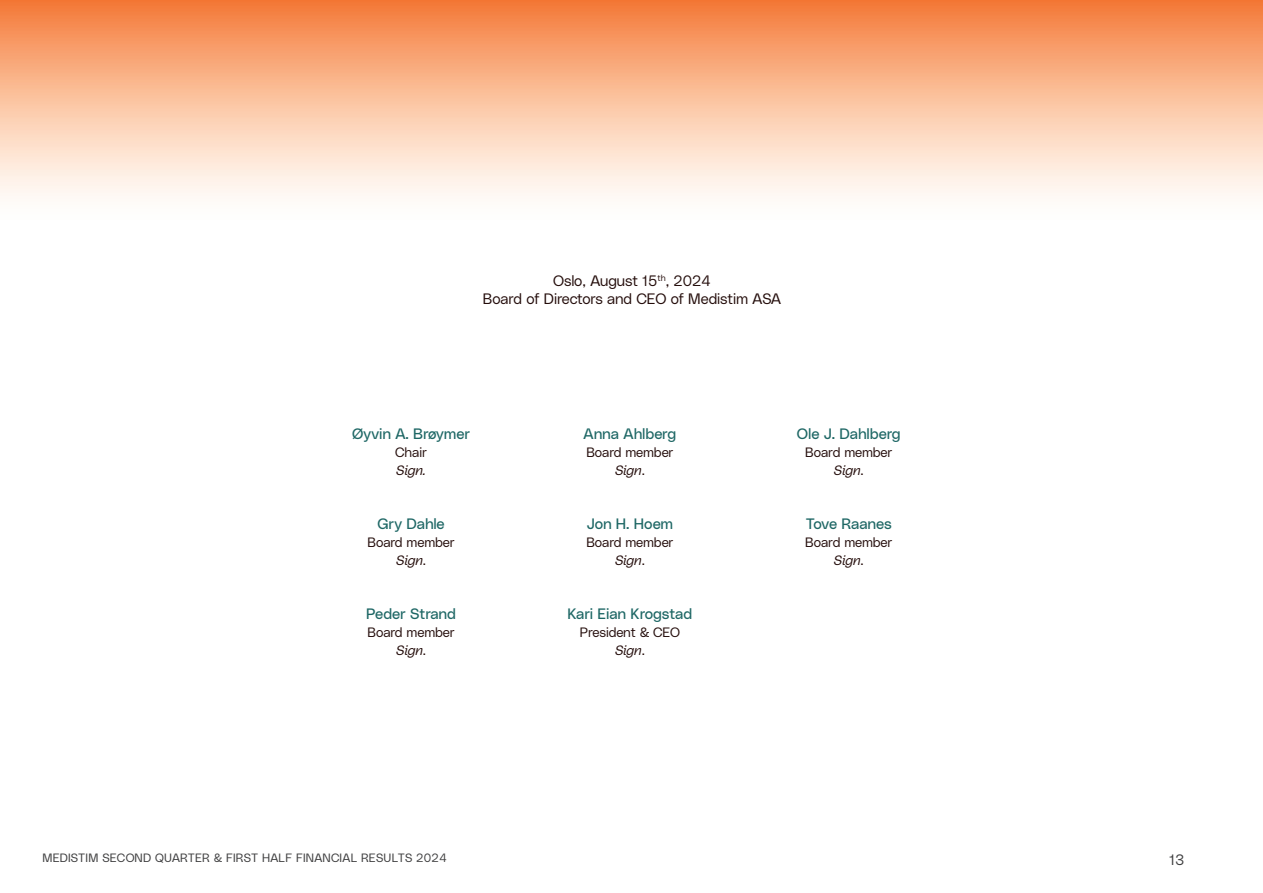
<style>
.page{position:relative;width:1263px;height:893px;background:#fff}
.page>*{position:absolute;margin:0;border:0;box-sizing:border-box;transform-origin:0 0}
.Bodytext_green{font:15px "Poly Sans Neutral";letter-spacing:-.01em;color:#1e6765}
.Bodytext_10_pt{font:15px "Poly Sans Slim";letter-spacing:-.01em;color:#240d0b}
.t1{font:15px "Poly Sans Slim";color:#3e3e3f}
.Bodytext_10_pt-2{font:13.5px "Poly Sans Slim";letter-spacing:-.01em;color:#240d0b}
.Bodytext_10_pt-3{font:italic 13.5px "Poly Sans Slim";letter-spacing:-.01em;color:#240d0b}
.t2{font:12px "Poly Sans Slim";letter-spacing:.02em;color:#3e3e3f}
.s1{font-style:normal}
</style>
<div class="page">
<svg style="left:0;top:0;width:1263px;height:196px;background:#fabe9b"></svg>
<p class="Bodytext_10_pt" style="left:553px;top:270px;width:159px">Oslo, August 15<sup>th</sup>, 2024</p>
<p class="Bodytext_10_pt" style="left:483px;top:288px;width:300px">Board of Directors and CEO of Medistim ASA</p>
<p class="Bodytext_green" style="left:352px;top:422px;width:119px">Øyvin A. Brøymer</p>
<p class="Bodytext_10_pt-2" style="left:395px;top:442px;width:33px">Chair</p>
<p class="Bodytext_10_pt-3" style="left:396px;top:460px;width:31px">Sign.</p>
<p class="Bodytext_green" style="left:377px;top:512px;width:69px">Gry Dahle</p>
<p class="Bodytext_10_pt-2" style="left:367px;top:532px;width:89px">Board member</p>
<p class="Bodytext_10_pt-3" style="left:396px;top:550px;width:31px">Sign<span class="s1">.</span></p>
<p class="Bodytext_green" style="left:366px;top:602px;width:92px">Peder Strand</p>
<p class="Bodytext_10_pt-2" style="left:367px;top:622px;width:89px">Board member</p>
<p class="Bodytext_10_pt-3" style="left:396px;top:640px;width:31px">Sign<span class="s1">.</span></p>
<p class="Bodytext_green" style="left:584px;top:422px;width:94px">Anna Ahlberg</p>
<p class="Bodytext_10_pt-2" style="left:586px;top:442px;width:89px">Board member</p>
<p class="Bodytext_10_pt-3" style="left:615px;top:460px;width:31px">Sign<span class="s1">.</span></p>
<p class="Bodytext_green" style="left:587px;top:512px;width:88px">Jon H. Hoem</p>
<p class="Bodytext_10_pt-2" style="left:586px;top:532px;width:89px">Board member</p>
<p class="Bodytext_10_pt-3" style="left:615px;top:550px;width:31px">Sign<span class="s1">.</span></p>
<p class="Bodytext_green" style="left:568px;top:602px;width:126px">Kari Eian Krogstad</p>
<p class="Bodytext_10_pt-2" style="left:580px;top:622px;width:102px">President &amp; CEO</p>
<p class="Bodytext_10_pt-3" style="left:615px;top:640px;width:31px">Sign<span class="s1">.</span></p>
<p class="Bodytext_green" style="left:797px;top:422px;width:105px">Ole J. Dahlberg</p>
<p class="Bodytext_10_pt-2" style="left:805px;top:442px;width:89px">Board member</p>
<p class="Bodytext_10_pt-3" style="left:834px;top:460px;width:31px">Sign<span class="s1">.</span></p>
<p class="Bodytext_green" style="left:806px;top:512px;width:88px">Tove Raanes</p>
<p class="Bodytext_10_pt-2" style="left:805px;top:532px;width:89px">Board member</p>
<p class="Bodytext_10_pt-3" style="left:834px;top:550px;width:31px">Sign<span class="s1">.</span></p>
<p class="t2" style="left:43px;top:849px;width:406px">MEDISTIM SECOND QUARTER &amp; FIRST HALF FINANCIAL RESULTS 2024</p>
<p class="t1" style="left:1169px;top:848px;width:17px">13</p>
</div>
